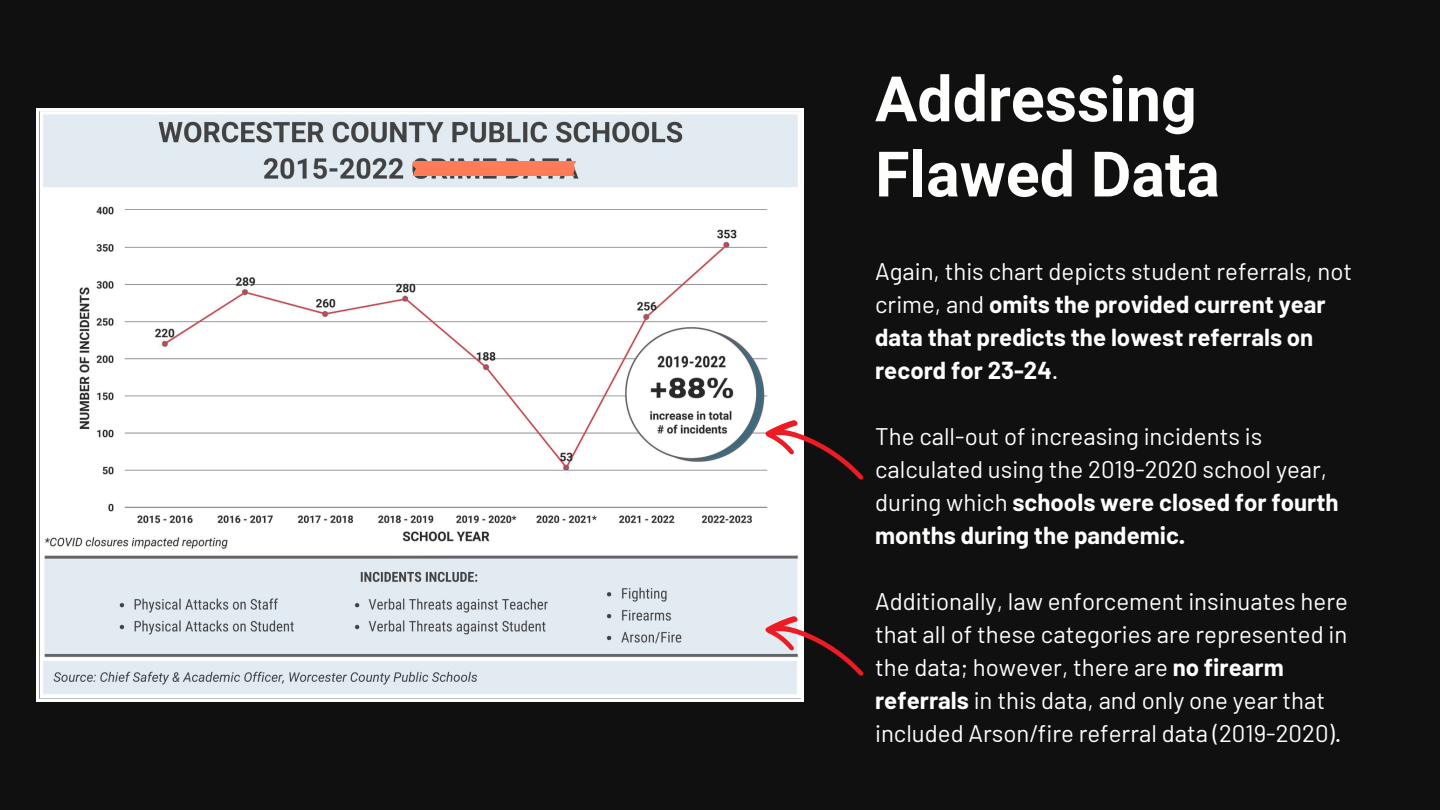
<style>
.page{position:relative;width:1440px;height:810px;background:#101010}
.page>*{position:absolute;margin:0;border:0;box-sizing:border-box;transform-origin:0 0}
.t1{font:700 62.8px/75.2px "Roboto";color:#fefffd}
.t2{font:24px/33px "Barlow";color:#fefffd}
.t3{font:700 24px/33px "Barlow";color:#fefffd}
.s1{font-weight:400}
.s2{font-weight:700}
</style>
<div class="page">
<svg style="left:36px;top:108px;width:768px;height:594px;background:#eaecee"></svg>
<div style="left:412px;top:161px;width:164px;height:15px;background:#ff7b57"></div>
<svg style="left:764px;top:405px;width:100px;height:101px"></svg>
<svg style="left:764px;top:601px;width:100px;height:101px"></svg>
<p class="t1" style="left:875px;top:62px;width:346px">Addressing<br>Flawed Data</p>
<p class="t3" style="left:875px;top:254px;width:479px"><span class="s1">Again, this chart depicts student referrals, not crime, and</span> omits the provided current year data that predicts the lowest referrals on record for 23-24<span class="s1">.</span></p>
<h1 class="t2" style="left:875px;top:419px;width:465px">The call-out of increasing incidents is calculated using the 2019-2020 school year, during which <span class="s2">schools were closed for fourth months during the pandemic.</span></h1>
<p class="t2" style="left:875px;top:584px;width:474px">Additionally, law enforcement insinuates here that all of these categories are represented in the data; however, there are <span class="s2">no firearm referrals</span> in this data, and only one year that included Arson/fire referral data (2019-2020).</p>
</div>
